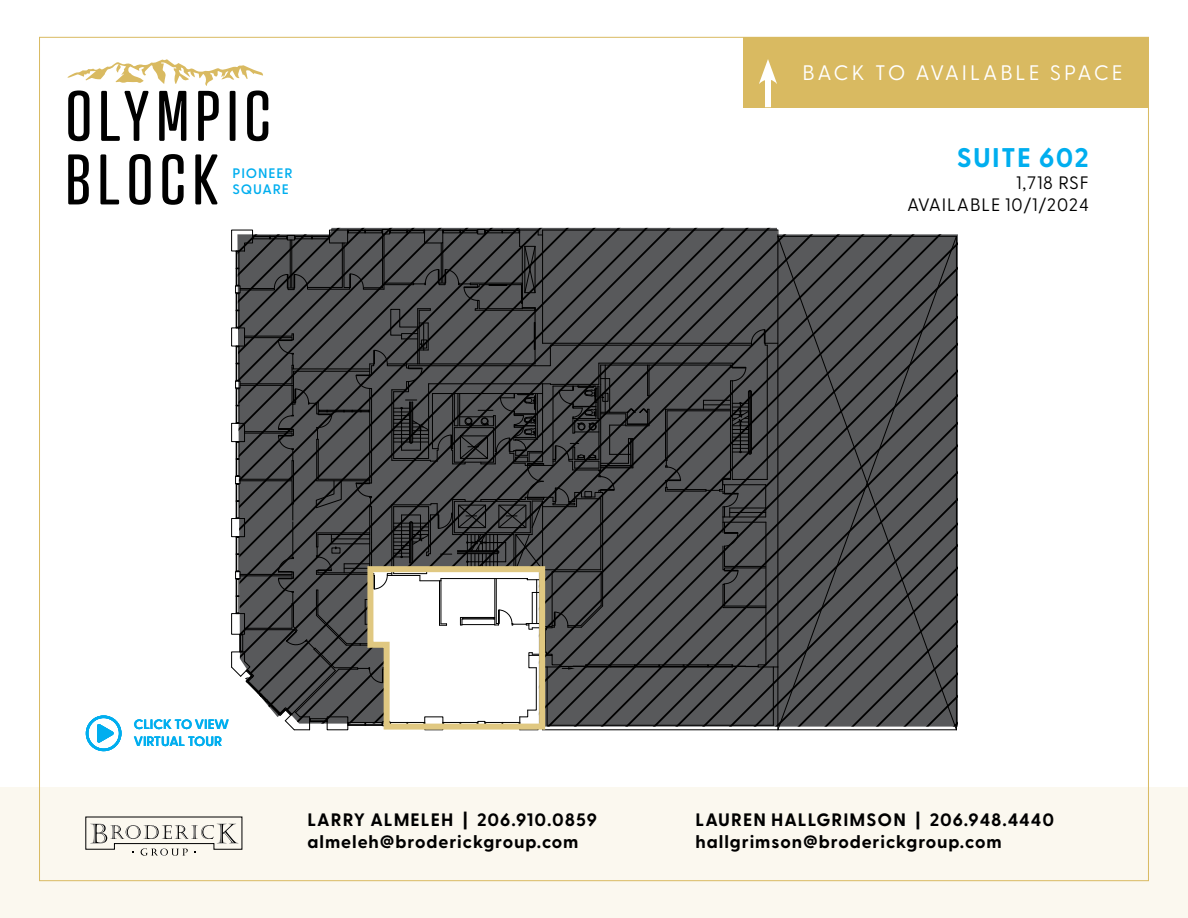
<style>
.page{position:relative;width:1188px;height:918px;background:#fff}
.page>*{position:absolute;margin:0;border:0;box-sizing:border-box;transform-origin:0 0}
.t1{font:69.15px/63.6px "Atrament";letter-spacing:.09em;color:#000}
.t2{font:700 27px "Greycliff CF";letter-spacing:.05em;color:#00aeef}
.t3{font:21px "Greycliff CF";letter-spacing:.135em;color:#fff}
.t4{font:700 18px/21.6px "Greycliff CF";letter-spacing:.05em;color:#000}
.t5{font:18px/21.6px "Greycliff CF";letter-spacing:.05em;color:#000;text-align:right}
.t6{font:600 13.8px/16.5px "Greycliff CF";letter-spacing:.06em;color:#00aeef}
.t7{font:600 13.5px/16.2px "Greycliff CF";color:#00aeef}
</style>
<div class="page">
<div style="left:0;top:787px;width:1188px;height:131px;background:#fbf8ef"></div>
<svg style="left:85px;top:817px;width:157px;height:39px"></svg>
<svg style="left:68px;top:59px;width:195px;height:27px"></svg>
<div style="left:743px;top:37px;width:406px;height:70px;background:#d9ba61"></div>
<div style="left:765px;top:74px;width:6px;height:33px;background:#fff"></div>
<svg style="left:759px;top:59px;width:18px;height:25px"></svg>
<svg style="left:231px;top:228px;width:727px;height:503px;background:#5b5c5d"></svg>
<svg style="left:86px;top:715px;width:36px;height:36px"></svg>
<h1 class="t1" style="left:65px;top:84px;width:207px">OLYMPIC<br>BLOCK</h1>
<p class="t6" style="left:233px;top:164px;width:61px">PIONEER<br>SQUARE</p>
<p class="t3" style="left:803px;top:57px;width:322px">BACK TO AVAILABLE SPACE</p>
<h2 class="t2" style="left:957px;top:137px;width:134px">SUITE 602</h2>
<p class="t5" style="left:907px;top:171px;width:183px">1,718 RSF<br>AVAILABLE 10/1/2024</p>
<p class="t7" style="left:134px;top:716px;width:97px">CLICK TO VIEW<br>VIRTUAL TOUR</p>
<p class="t4" style="left:307px;top:808px;width:291px">LARRY ALMELEH | 206.910.0859 almeleh@broderickgroup.com</p>
<p class="t4" style="left:696px;top:808px;width:360px">LAUREN HALLGRIMSON | 206.948.4440 hallgrimson@broderickgroup.com</p>
</div>
